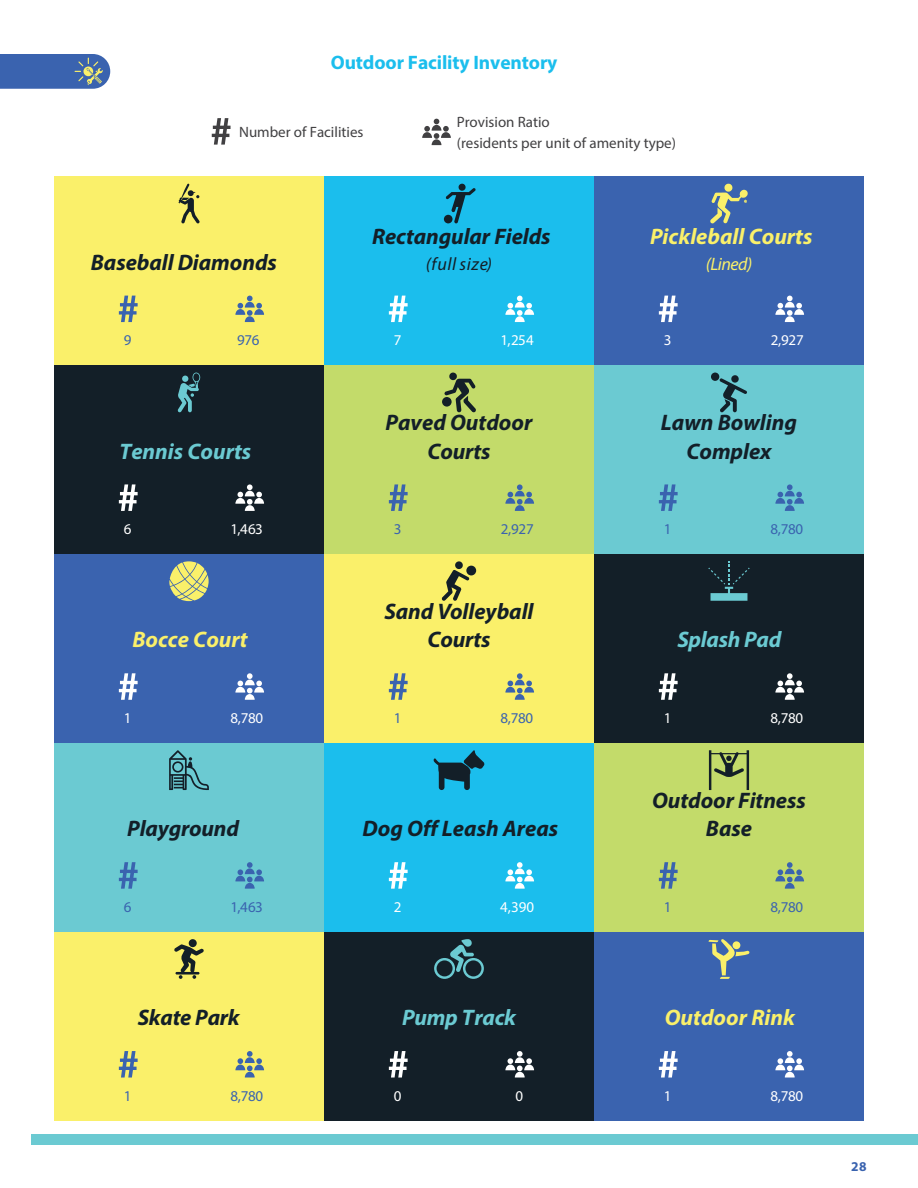
<style>
.page{position:relative;width:918px;height:1188px;background:#fff}
.page>*{position:absolute;margin:0;border:0;box-sizing:border-box;transform-origin:0 0}
.t1{font:italic 700 22.5px/28.5px "Myriad Pro";letter-spacing:-.005em;color:#131f28;text-align:center}
.t2{font:italic 700 22.5px "Myriad Pro";color:#faf06a}
.t3{font:italic 700 22.5px "Myriad Pro";letter-spacing:-.005em;color:#6bcad2}
.t4{font:700 19.5px "Myriad Pro";letter-spacing:-.005em;color:#1bbeed}
.t5{font:italic 18px "Myriad Pro";letter-spacing:.035em;color:#131f28}
.t6{font:italic 18px "Myriad Pro";letter-spacing:-.03em;color:#faf06a}
.t7{font:15px/21px "Myriad Pro";color:#414042}
.t8{font:15px "Myriad Pro";letter-spacing:-.02em;color:#fff}
.t9{font:15px "Myriad Pro";letter-spacing:-.02em;color:#3a63af}
.t10{font:700 13.5px "Myriad Pro";color:#3a63af}
</style>
<div class="page">
<div style="left:31px;top:1134px;width:887px;height:11px;background:#6bcad2"></div>
<div style="left:54px;top:176px;width:270px;height:189px;background:#faf06a"></div>
<svg style="left:119px;top:296px;width:19px;height:26px"></svg>
<svg style="left:235px;top:296px;width:29px;height:26px"></svg>
<div style="left:54px;top:365px;width:270px;height:189px;background:#131f28"></div>
<svg style="left:119px;top:484px;width:19px;height:27px"></svg>
<svg style="left:235px;top:484px;width:29px;height:27px"></svg>
<div style="left:54px;top:554px;width:270px;height:189px;background:#3a63af"></div>
<svg style="left:119px;top:673px;width:19px;height:27px"></svg>
<svg style="left:235px;top:673px;width:29px;height:27px"></svg>
<div style="left:54px;top:743px;width:270px;height:189px;background:#6bcad2"></div>
<svg style="left:119px;top:862px;width:19px;height:27px"></svg>
<svg style="left:235px;top:862px;width:29px;height:27px"></svg>
<div style="left:54px;top:932px;width:270px;height:188px;background:#faf06a"></div>
<svg style="left:119px;top:1051px;width:19px;height:27px"></svg>
<svg style="left:235px;top:1051px;width:29px;height:27px"></svg>
<div style="left:324px;top:176px;width:270px;height:189px;background:#1bbeed"></div>
<svg style="left:389px;top:296px;width:19px;height:26px"></svg>
<svg style="left:505px;top:296px;width:29px;height:26px"></svg>
<div style="left:324px;top:365px;width:270px;height:189px;background:#c3db6a"></div>
<svg style="left:389px;top:484px;width:19px;height:27px"></svg>
<svg style="left:505px;top:484px;width:29px;height:27px"></svg>
<div style="left:324px;top:554px;width:270px;height:189px;background:#faf06a"></div>
<svg style="left:389px;top:673px;width:19px;height:27px"></svg>
<svg style="left:505px;top:673px;width:29px;height:27px"></svg>
<div style="left:324px;top:743px;width:270px;height:189px;background:#1bbeed"></div>
<svg style="left:389px;top:862px;width:19px;height:27px"></svg>
<svg style="left:505px;top:862px;width:29px;height:27px"></svg>
<div style="left:324px;top:932px;width:270px;height:188px;background:#131f28"></div>
<svg style="left:389px;top:1051px;width:19px;height:27px"></svg>
<svg style="left:505px;top:1051px;width:29px;height:27px"></svg>
<div style="left:594px;top:176px;width:270px;height:189px;background:#3a63af"></div>
<svg style="left:659px;top:296px;width:19px;height:26px"></svg>
<svg style="left:775px;top:296px;width:29px;height:26px"></svg>
<div style="left:594px;top:365px;width:270px;height:189px;background:#6bcad2"></div>
<svg style="left:659px;top:484px;width:19px;height:27px"></svg>
<svg style="left:775px;top:484px;width:29px;height:27px"></svg>
<div style="left:594px;top:554px;width:270px;height:189px;background:#131f28"></div>
<svg style="left:659px;top:673px;width:19px;height:27px"></svg>
<svg style="left:775px;top:673px;width:29px;height:27px"></svg>
<div style="left:594px;top:743px;width:270px;height:189px;background:#c3db6a"></div>
<svg style="left:659px;top:862px;width:19px;height:27px"></svg>
<svg style="left:775px;top:862px;width:29px;height:27px"></svg>
<div style="left:594px;top:932px;width:270px;height:188px;background:#3a63af"></div>
<svg style="left:659px;top:1051px;width:19px;height:27px"></svg>
<svg style="left:775px;top:1051px;width:29px;height:27px"></svg>
<svg style="left:178px;top:184px;width:22px;height:39px"></svg>
<svg style="left:212px;top:118px;width:19px;height:27px"></svg>
<svg style="left:422px;top:119px;width:29px;height:26px"></svg>
<div style="left:444px;top:215px;width:9px;height:8px;background:#131f28;border-radius:50%"></div>
<svg style="left:446px;top:183px;width:30px;height:40px"></svg>
<svg style="left:710px;top:183px;width:38px;height:40px"></svg>
<svg style="left:178px;top:372px;width:22px;height:40px"></svg>
<svg style="left:444px;top:372px;width:32px;height:40px"></svg>
<div style="left:442px;top:397px;width:10px;height:10px;background:#131f28;border-radius:50%"></div>
<svg style="left:719px;top:375px;width:28px;height:37px"></svg>
<div style="left:711px;top:373px;width:8px;height:8px;background:#131f28;border-radius:50%"></div>
<svg style="left:169px;top:561px;width:40px;height:40px"></svg>
<svg style="left:442px;top:561px;width:27px;height:40px"></svg>
<div style="left:466px;top:566px;width:10px;height:9px;background:#131f28;border-radius:50%"></div>
<svg style="left:708px;top:561px;width:42px;height:40px"></svg>
<svg style="left:169px;top:750px;width:40px;height:40px"></svg>
<svg style="left:433px;top:750px;width:52px;height:40px"></svg>
<svg style="left:709px;top:750px;width:40px;height:40px"></svg>
<svg style="left:174px;top:939px;width:30px;height:40px"></svg>
<svg style="left:708px;top:939px;width:42px;height:40px"></svg>
<div style="left:733px;top:941px;width:7px;height:8px;background:#faf06a;border-radius:50%"></div>
<svg style="left:434px;top:939px;width:50px;height:40px"></svg>
<svg style="left:0;top:54px;width:110px;height:35px;background:#4a6fae"></svg>
<p class="t4" style="left:331px;top:49px;width:228px">Outdoor Facility Inventory</p>
<p class="t7" style="left:239px;top:121px;width:126px">Number of Facilities</p>
<p class="t7" style="left:457px;top:111px;width:221px">Provision Ratio<br>(residents per unit of amenity type)</p>
<p class="t1" style="left:91px;top:247px;width:187px">Baseball Diamonds</p>
<p class="t1" style="left:372px;top:222px;width:180px">Rectangular Fields</p>
<p class="t5" style="left:426px;top:253px;width:68px">(full size)</p>
<p class="t2" style="left:650px;top:222px;width:164px">Pickleball Courts</p>
<p class="t6" style="left:706px;top:253px;width:48px">(Lined)</p>
<p class="t9" style="left:124px;top:331px;width:9px">9</p>
<p class="t9" style="left:237px;top:331px;width:24px">976</p>
<p class="t8" style="left:394px;top:331px;width:9px">7</p>
<p class="t8" style="left:501px;top:331px;width:35px">1,254</p>
<p class="t8" style="left:664px;top:331px;width:9px">3</p>
<p class="t8" style="left:771px;top:331px;width:34px">2,927</p>
<p class="t3" style="left:120px;top:436px;width:133px">Tennis Courts</p>
<p class="t1" style="left:386px;top:407px;width:148px">Paved Outdoor<br>Courts</p>
<p class="t1" style="left:661px;top:407px;width:138px">Lawn Bowling<br>Complex</p>
<p class="t8" style="left:124px;top:520px;width:9px">6</p>
<p class="t8" style="left:231px;top:520px;width:34px">1,463</p>
<p class="t9" style="left:394px;top:520px;width:9px">3</p>
<p class="t9" style="left:501px;top:520px;width:34px">2,927</p>
<p class="t9" style="left:664px;top:520px;width:9px">1</p>
<p class="t9" style="left:771px;top:520px;width:34px">8,780</p>
<p class="t2" style="left:132px;top:625px;width:117px">Bocce Court</p>
<p class="t1" style="left:384px;top:596px;width:151px">Sand Volleyball<br>Courts</p>
<p class="t3" style="left:677px;top:625px;width:106px">Splash Pad</p>
<p class="t8" style="left:124px;top:709px;width:9px">1</p>
<p class="t8" style="left:231px;top:709px;width:34px">8,780</p>
<p class="t9" style="left:394px;top:709px;width:9px">1</p>
<p class="t9" style="left:501px;top:709px;width:34px">8,780</p>
<p class="t8" style="left:664px;top:709px;width:9px">1</p>
<p class="t8" style="left:771px;top:709px;width:34px">8,780</p>
<p class="t1" style="left:127px;top:814px;width:113px">Playground</p>
<p class="t1" style="left:363px;top:814px;width:197px">Dog Off Leash Areas</p>
<p class="t1" style="left:652px;top:785px;width:155px">Outdoor Fitness<br>Base</p>
<p class="t9" style="left:124px;top:898px;width:9px">6</p>
<p class="t9" style="left:231px;top:898px;width:34px">1,463</p>
<p class="t8" style="left:394px;top:898px;width:9px">2</p>
<p class="t8" style="left:500px;top:898px;width:36px">4,390</p>
<p class="t9" style="left:664px;top:898px;width:9px">1</p>
<p class="t9" style="left:771px;top:898px;width:34px">8,780</p>
<p class="t1" style="left:138px;top:1003px;width:104px">Skate Park</p>
<p class="t3" style="left:402px;top:1003px;width:115px">Pump Track</p>
<p class="t2" style="left:665px;top:1003px;width:132px">Outdoor Rink</p>
<p class="t9" style="left:124px;top:1086px;width:9px">1</p>
<p class="t9" style="left:231px;top:1086px;width:34px">8,780</p>
<p class="t8" style="left:394px;top:1086px;width:9px">0</p>
<p class="t8" style="left:515px;top:1086px;width:9px">0</p>
<p class="t8" style="left:664px;top:1086px;width:9px">1</p>
<p class="t8" style="left:771px;top:1086px;width:34px">8,780</p>
<p class="t10" style="left:851px;top:1158px;width:17px">28</p>
</div>
